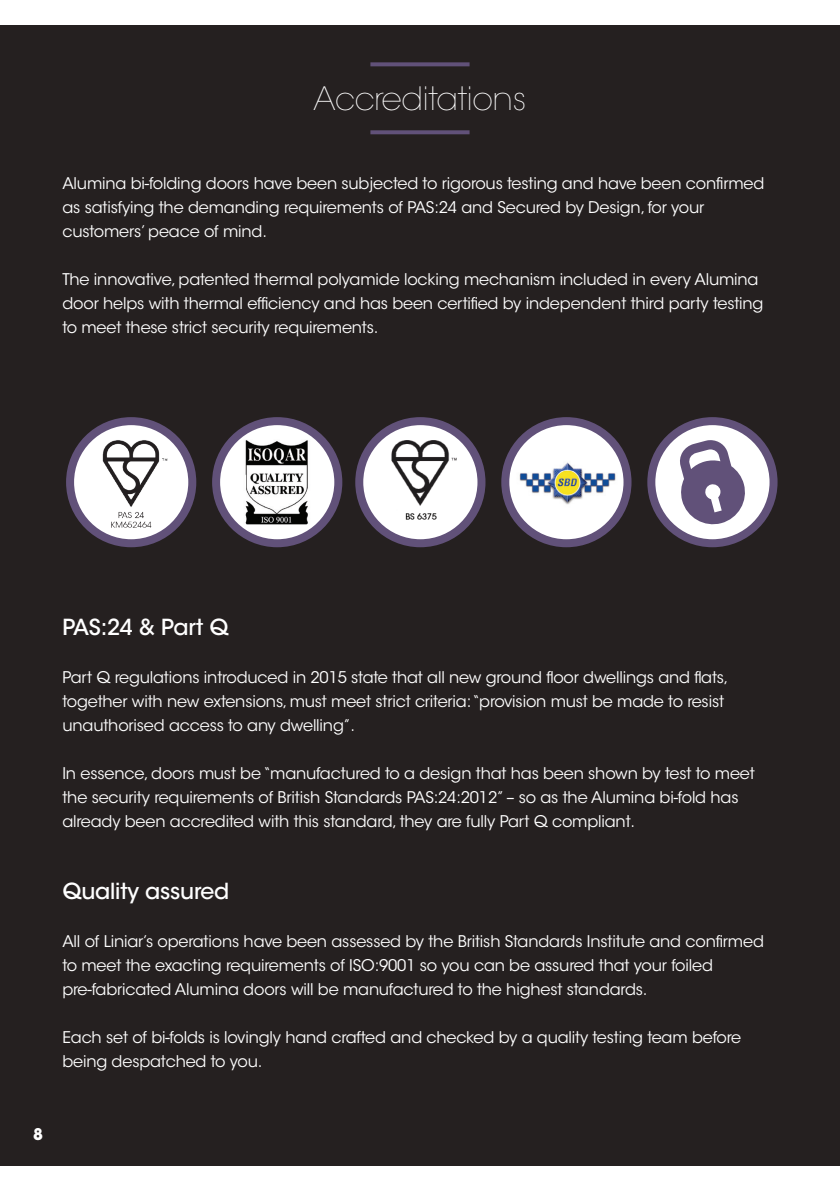
<style>
.page{position:relative;width:840px;height:1191px;background:#fff}
.page>*{position:absolute;margin:0;border:0;box-sizing:border-box;transform-origin:0 0}
.t1{font:200 32px "ITC Avant Garde Std";letter-spacing:-.01em;color:#fff}
.t2{font:500 22px "ITC Avant Garde Std";letter-spacing:-.01em;color:#fff}
.t3{font:16px/24px "ITC Avant Garde Std";letter-spacing:-.01em;color:#fff}
.Main_Text{font:700 16px "ITC Avant Garde Pro";color:#fff}
</style>
<div class="page">
<div style="left:0;top:25px;width:839px;height:1141px;background:#252020"></div>
<svg style="left:370px;top:62px;width:99px;height:4px"></svg>
<svg style="left:370px;top:130px;width:99px;height:4px"></svg>
<svg style="left:651px;top:421px;width:122px;height:122px"></svg>
<div style="left:647px;top:417px;width:130px;height:130px;border:8px solid #615179;border-radius:50%"></div>
<img style="left:505px;top:421px;width:122px;height:119px">
<div style="left:501px;top:417px;width:130px;height:130px;border:8px solid #615179;border-radius:50%"></div>
<img style="left:359px;top:421px;width:122px;height:122px;border-radius:61px">
<div style="left:355px;top:417px;width:130px;height:130px;border:8px solid #615179;border-radius:50%"></div>
<img style="left:216px;top:421px;width:122px;height:122px;border-radius:61px">
<div style="left:212px;top:417px;width:130px;height:130px;border:8px solid #615179;border-radius:50%"></div>
<svg style="left:70px;top:421px;width:122px;height:122px"></svg>
<div style="left:66px;top:417px;width:130px;height:130px;border:8px solid #615179;border-radius:50%"></div>
<svg style="left:679px;top:440px;width:69px;height:88px"></svg>
<img style="left:98px;top:435px;width:70px;height:93px">
<p class="t1" style="left:313px;top:80px;width:214px">Accreditations</p>
<p class="t3" style="left:62px;top:171px;width:703px">Alumina bi-folding doors have been subjected to rigorous testing and have been confirmed as satisfying the demanding requirements of PAS:24 and Secured by Design, for your customers’ peace of mind.</p>
<p class="t3" style="left:62px;top:267px;width:702px">The innovative, patented thermal polyamide locking mechanism included in every Alumina door helps with thermal efficiency and has been certified by independent third party testing to meet these strict security requirements.</p>
<p class="t2" style="left:62px;top:613px;width:167px">PAS:24 &amp; Part Q</p>
<p class="t3" style="left:62px;top:665px;width:667px">Part Q regulations introduced in 2015 state that all new ground floor dwellings and flats, together with new extensions, must meet strict criteria: “provision must be made to resist unauthorised access to any dwelling”.</p>
<p class="t3" style="left:62px;top:761px;width:693px">In essence, doors must be “manufactured to a design that has been shown by test to meet the security requirements of British Standards PAS:24:2012” – so as the Alumina bi-fold has already been accredited with this standard, they are fully Part Q compliant.</p>
<p class="t2" style="left:62px;top:877px;width:168px">Quality assured</p>
<p class="t3" style="left:62px;top:929px;width:702px">All of Liniar’s operations have been assessed by the British Standards Institute and confirmed to meet the exacting requirements of ISO:9001 so you can be assured that your foiled pre-fabricated Alumina doors will be manufactured to the highest standards.</p>
<p class="t3" style="left:62px;top:1025px;width:680px">Each set of bi-folds is lovingly hand crafted and checked by a quality testing team before being despatched to you.</p>
<p class="Main_Text" style="left:33px;top:1123px;width:11px">8</p>
</div>
